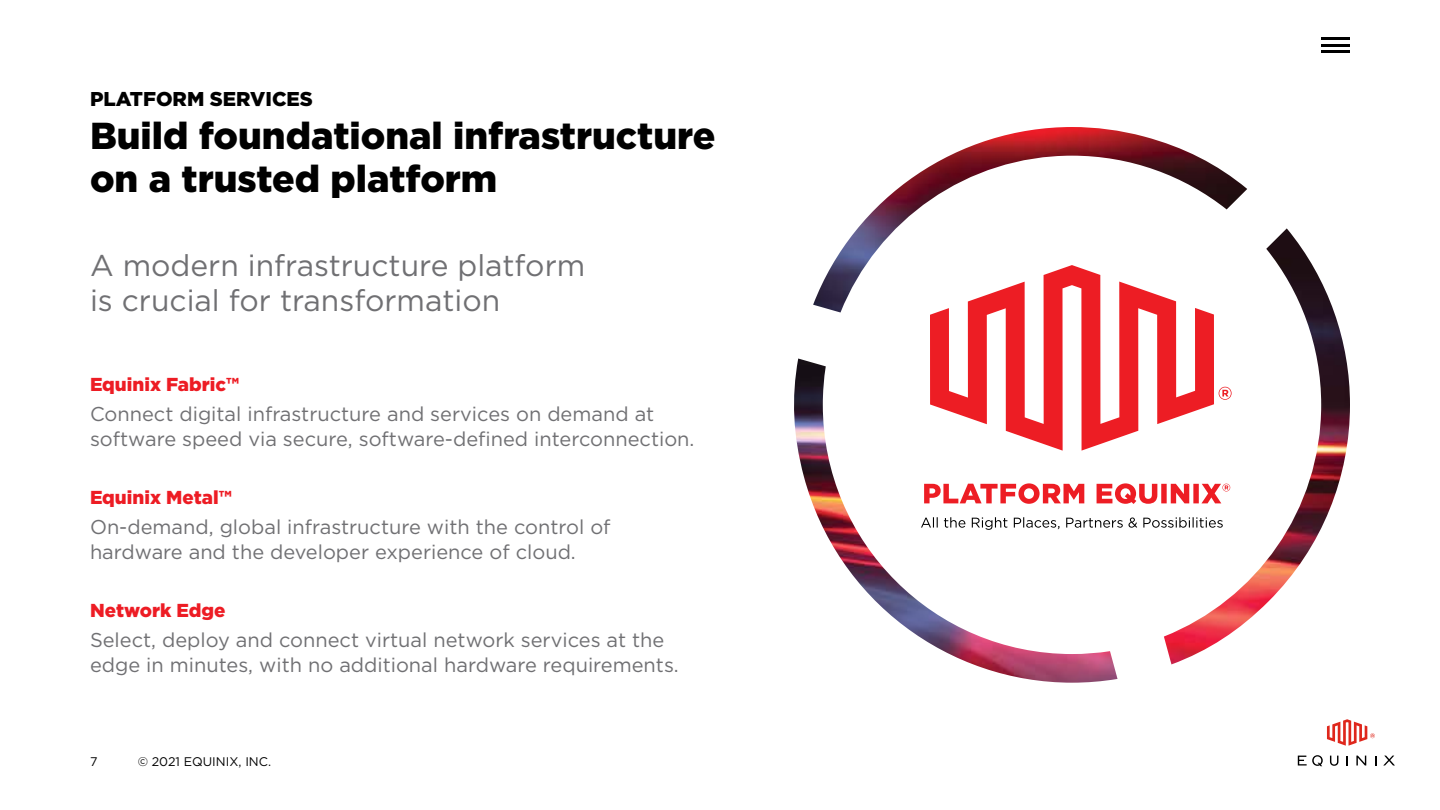
<style>
.page{position:relative;width:1440px;height:810px;background:#fff}
.page>*{position:absolute;margin:0;border:0;box-sizing:border-box;transform-origin:0 0}
.t1{font:900 37.5px/42.5px "Gotham";color:#000}
.t2{font:30px/35px "Gotham";color:#707073}
.t3{font:20px/25px "Gotham";color:#707073}
.t4{font:900 20px "Gotham";color:#000}
.t5{font:900 18.75px "Gotham";color:#ed1c24}
.t6{font:12.5px "Gotham";color:#000}
</style>
<div class="page">
<svg style="left:1330px;top:756px;width:8px;height:10px"></svg>
<svg style="left:1346px;top:756px;width:2px;height:10px"></svg>
<svg style="left:1356px;top:756px;width:10px;height:10px"></svg>
<svg style="left:1383px;top:756px;width:12px;height:10px"></svg>
<svg style="left:1298px;top:755px;width:25px;height:11px"></svg>
<svg style="left:1327px;top:719px;width:48px;height:27px"></svg>
<hr style="left:1321px;top:38px;width:29px;height:2px;background:#000">
<hr style="left:1321px;top:44px;width:29px;height:2px;background:#000">
<hr style="left:1321px;top:51px;width:29px;height:2px;background:#000">
<img style="left:794px;top:127px;width:556px;height:556px">
<svg style="left:921px;top:517px;width:302px;height:13px"></svg>
<svg style="left:924px;top:265px;width:308px;height:239px"></svg>
<p class="t4" style="left:90px;top:85px;width:225px">PLATFORM SERVICES</p>
<h1 class="t1" style="left:90px;top:114px;width:627px">Build foundational infrastructure on a trusted platform</h1>
<h2 class="t2" style="left:90px;top:247px;width:497px">A modern infrastructure platform is crucial for transformation</h2>
<p class="t5" style="left:90px;top:371px;width:151px">Equinix Fabric™</p>
<p class="t3" style="left:90px;top:401px;width:606px">Connect digital infrastructure and services on demand at software speed via secure, software-defined interconnection.</p>
<p class="t5" style="left:90px;top:484px;width:143px">Equinix Metal™</p>
<p class="t3" style="left:90px;top:514px;width:522px">On-demand, global infrastructure with the control of hardware and the developer experience of cloud.</p>
<p class="t5" style="left:90px;top:597px;width:137px">Network Edge</p>
<p class="t3" style="left:90px;top:627px;width:590px">Select, deploy and connect virtual network services at the edge in minutes, with no additional hardware requirements.</p>
<p class="t6" style="left:90px;top:754px;width:9px">7</p>
<p class="t6" style="left:138px;top:754px;width:135px">© 2021 EQUINIX, INC.</p>
</div>
